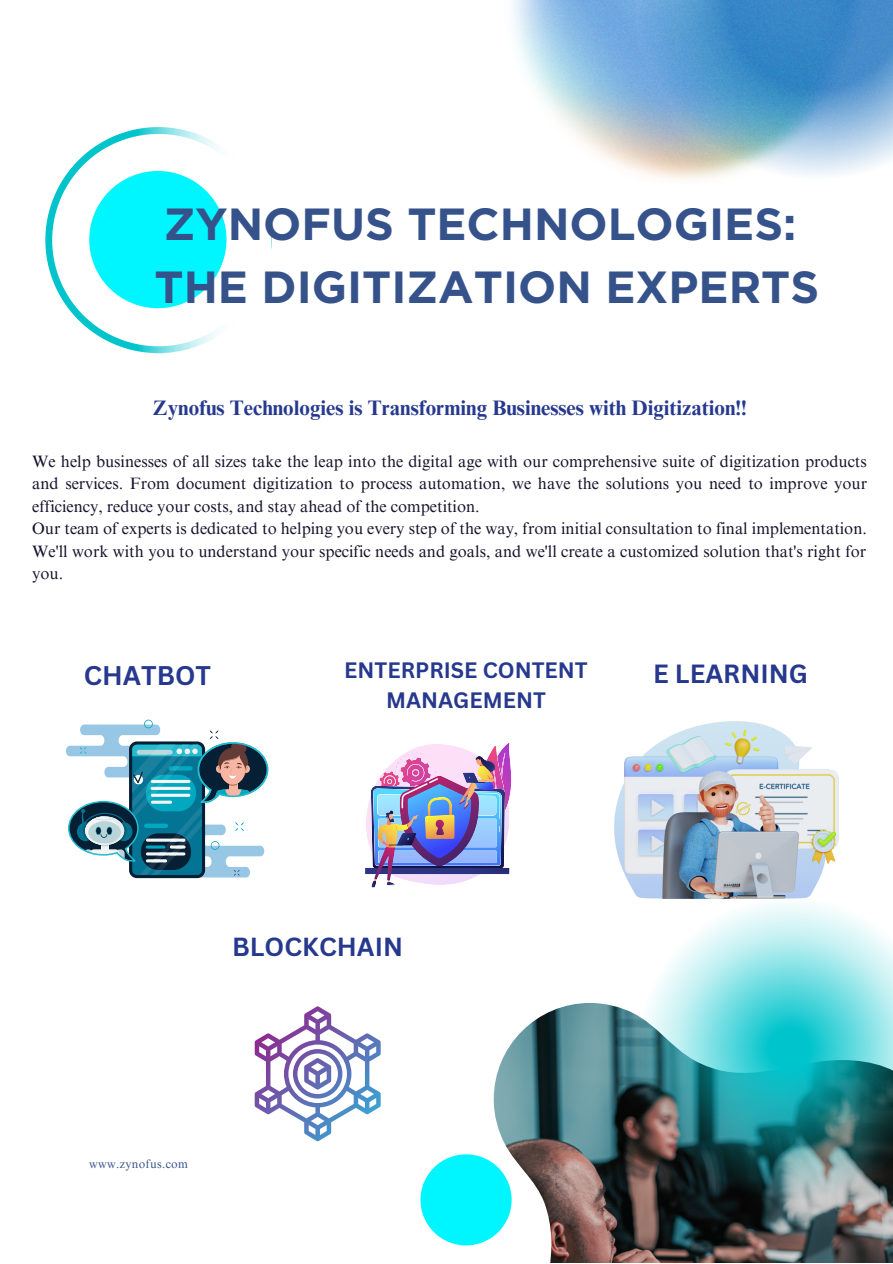
<style>
.page{position:relative;width:893px;height:1264px;background:#fff}
.page>*{position:absolute;margin:0;border:0;box-sizing:border-box;transform-origin:0 0}
.t1{font:700 45px "Gotham";color:#36528b}
.t2{font:700 26.25px "Canva Sans";color:#26398e}
.t3{font:700 25.65px "Canva Sans";color:#26398e}
.t4{font:700 25.5px "Canva Sans";color:#26398e}
.t5{font:700 21.75px/30px "Canva Sans";color:#26398e;text-align:center}
.t6{font:700 21px "Times NRMT Pro";color:#26398e}
.t7{font:16.5px/22.5px "Times NRMT Pro";color:#18122b;text-align:justify}
.t8{font:12px "Times NRMT Pro";letter-spacing:.03em;color:#36528b}
</style>
<div class="page">
<svg style="left:45px;top:127px;width:182px;height:226px"></svg>
<svg style="left:89px;top:171px;width:137px;height:137px"></svg>
<img style="left:493px;top:1003px;width:399px;height:259px">
<img style="left:513px;top:0;width:379px;height:180px">
<svg style="left:420px;top:1154px;width:91px;height:91px"></svg>
<svg style="left:66px;top:719px;width:202px;height:158px"></svg>
<img style="left:638px;top:898px;width:254px;height:301px">
<img style="left:365px;top:743px;width:146px;height:144px">
<svg style="left:255px;top:1006px;width:125px;height:135px"></svg>
<img style="left:614px;top:721px;width:224px;height:177px">
<p class="t1" style="left:164px;top:196px;width:634px">ZYNOFUS TECHNOLOGIES:</p>
<p class="t1" style="left:154px;top:259px;width:666px">THE DIGITIZATION EXPERTS</p>
<p class="t6" style="left:153px;top:400px;width:595px">Zynofus Technologies is Transforming Businesses with Digitization!!</p>
<p class="t7" style="left:32px;top:452px;width:836px">We help businesses of all sizes take the leap into the digital age with our comprehensive suite of digitization products and services. From document digitization to process automation, we have the solutions you need to improve your efficiency, reduce your costs, and stay ahead of the competition.</p>
<p class="t7" style="left:32px;top:519px;width:836px">Our team of experts is dedicated to helping you every step of the way, from initial consultation to final implementation.<br>We'll work with you to understand your specific needs and goals, and we'll create a customized solution that's right for you.</p>
<p class="t2" style="left:84px;top:656px;width:129px">CHATBOT</p>
<p class="t5" style="left:344px;top:654px;width:245px">ENTERPRISE CONTENT<br>MANAGEMENT</p>
<p class="t3" style="left:653px;top:656px;width:156px">E LEARNING</p>
<p class="t4" style="left:232px;top:929px;width:172px">BLOCKCHAIN</p>
<p class="t8" style="left:89px;top:1159px;width:100px">www.zynofus.com</p>
</div>
